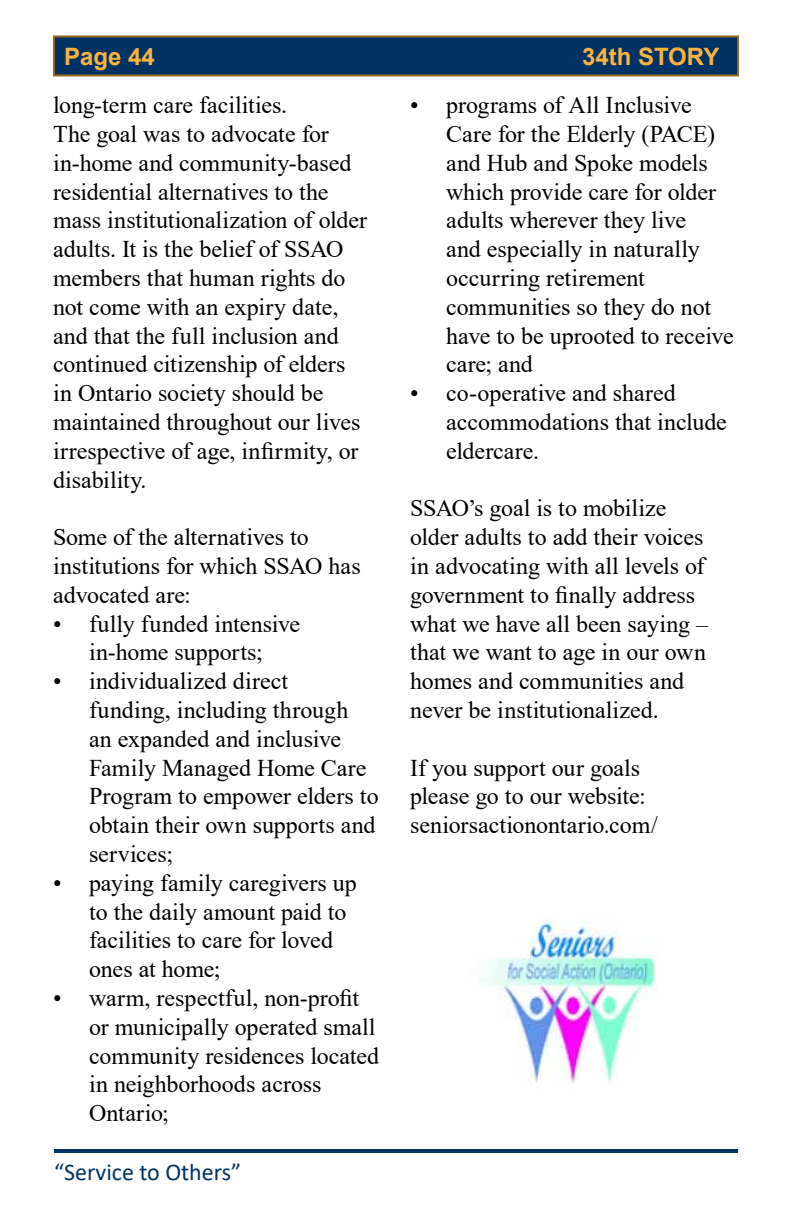
<style>
.page{position:relative;width:792px;height:1224px;background:#fff}
.page>*{position:absolute;margin:0;border:0;box-sizing:border-box;transform-origin:0 0}
.t1{font:24px/28.8px "Times New Roman";color:#000}
.t2{font:24px "Calibri";color:#003264}
.t3{font:700 24px "Arial";color:#fbb33f}
</style>
<div class="page">
<hr style="left:54px;top:1149px;width:684px;height:4px;background:#003264">
<div style="left:54px;top:36px;width:684px;height:39px;background:#003264"></div>
<div style="left:53px;top:35px;width:686px;height:41px;border:2px solid #996722"></div>
<img style="left:478px;top:919px;width:179px;height:165px">
<p class="t3" style="left:64px;top:39px;width:92px">Page 44</p>
<p class="t3" style="left:582px;top:39px;width:139px">34th STORY</p>
<p class="t1" style="left:53px;top:90px;width:316px">long-term care facilities.<br>The goal was to advocate for in-home and community-based residential alternatives to the mass institutionalization of older adults. It is the belief of SSAO members that human rights do not come with an expiry date, and that the full inclusion and continued citizenship of elders in Ontario society should be maintained throughout our lives irrespective of age, infirmity, or disability.</p>
<p class="t1" style="left:53px;top:522px;width:309px">Some of the alternatives to institutions for which SSAO has advocated are:</p>
<p class="t1" style="left:53px;top:608px;width:249px;text-align:center">• fully funded intensive in-home supports;</p>
<p class="t1" style="left:89px;top:666px;width:291px;text-indent:-36px">• individualized direct<br>funding, including through<br>an expanded and inclusive<br>Family Managed Home Care<br>Program to empower elders to obtain their own supports and services;</p>
<p class="t1" style="left:89px;top:868px;width:269px;text-indent:-36px">• paying family caregivers up to the daily amount paid to facilities to care for loved ones at home;</p>
<p class="t1" style="left:89px;top:983px;width:292px;text-indent:-36px">• warm, respectful, non-profit or municipally operated small community residences located in neighborhoods across<br>Ontario;</p>
<p class="t1" style="left:446px;top:90px;width:289px;text-indent:-36px">• programs of All Inclusive<br>Care for the Elderly (PACE) and Hub and Spoke models which provide care for older adults wherever they live<br>and especially in naturally occurring retirement communities so they do not have to be uprooted to receive care; and</p>
<p class="t1" style="left:446px;top:378px;width:282px;text-indent:-36px">• co-operative and shared accommodations that include eldercare.</p>
<p class="t1" style="left:410px;top:493px;width:300px">SSAO’s goal is to mobilize older adults to add their voices in advocating with all levels of government to finally address what we have all been saying – that we want to age in our own homes and communities and never be institutionalized.</p>
<p class="t1" style="left:410px;top:752px;width:249px">If you support our goals please go to our website: seniorsactionontario.com/</p>
<p class="t2" style="left:54px;top:1155px;width:189px">“Service to Others”</p>
</div>
